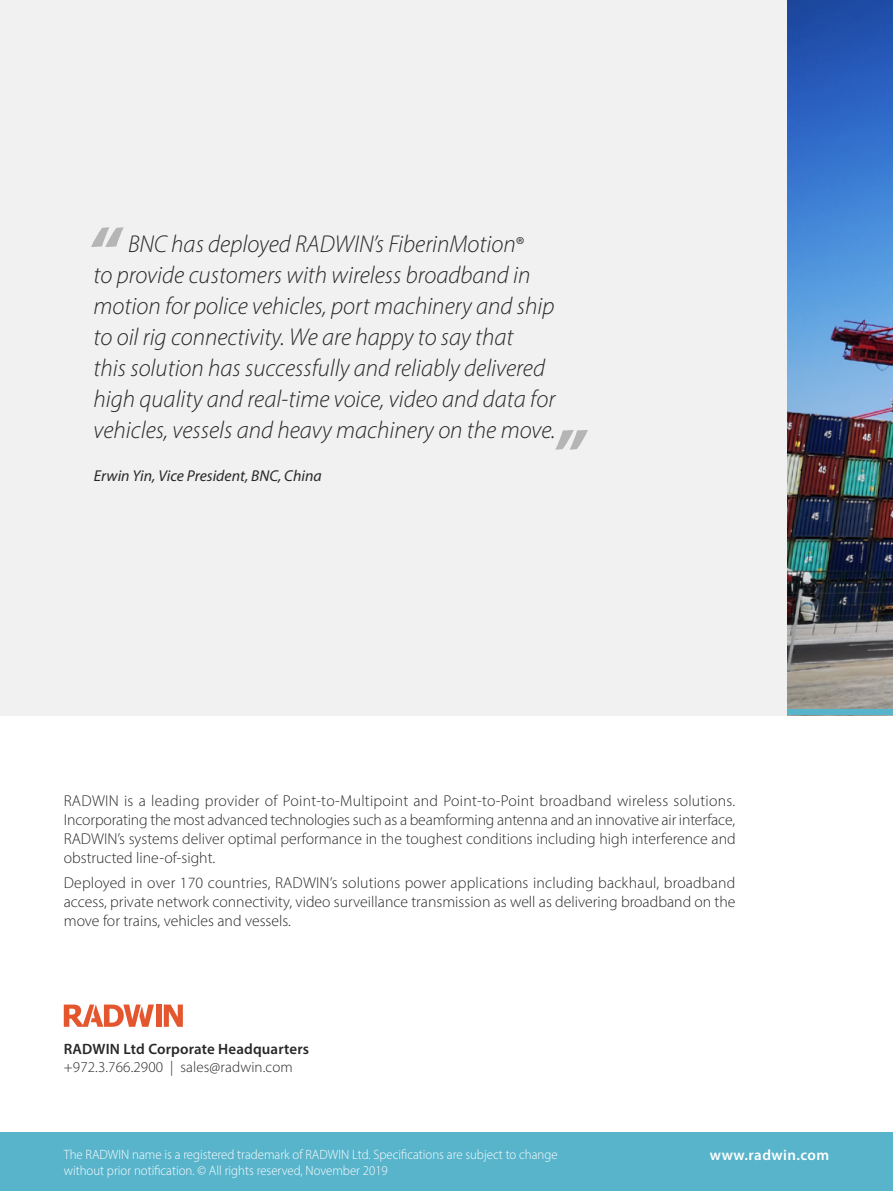
<style>
.page{position:relative;width:893px;height:1191px;background:#fff}
.page>*{position:absolute;margin:0;border:0;box-sizing:border-box;transform-origin:0 0}
.t1{font:italic 900 67.5px "Myriad Pro";color:#292829}
.t2{font:italic 300 24.45px/30.9px "Myriad Pro";color:#292829}
.t3{font:300 15.75px/18.9px "Myriad Pro";color:#292829;text-align:justify}
.t4{font:italic 15.75px "Myriad Pro";color:#292829}
.t5{font:300 15px "Myriad Pro";letter-spacing:.01em;color:#292829}
.t6{font:600 15px "Myriad Pro";letter-spacing:.01em;color:#292829}
.t7{font:600 15px "Myriad Pro";letter-spacing:.03em;color:#fff}
.t8{font:300 13.5px "Myriad Pro";color:#fff;scale:.95 1}
.s1{font-size:21.9px}
</style>
<div class="page">
<div style="left:0;top:0;width:893px;height:715px;background:#f1f1f2"></div>
<img style="left:788px;top:0;width:105px;height:710px">
<div style="left:788px;top:710px;width:105px;height:5px;background:#58b4cb"></div>
<div style="left:156px;top:1004px;width:5px;height:22px;background:#e4562e"></div>
<svg style="left:164px;top:1004px;width:19px;height:22px"></svg>
<svg style="left:64px;top:1004px;width:90px;height:22px"></svg>
<div style="left:0;top:1132px;width:893px;height:59px;background:#58b4cb"></div>
<h1 class="t1" style="left:87px;top:206px;width:34px">“</h1>
<p class="t2" style="left:94px;top:228px;width:463px;text-indent:34px">BNC has deployed RADWIN’s FiberinMotion<span class="s1">®<br></span>to provide customers with wireless broadband in motion for police vehicles, port machinery and ship to oil rig connectivity. We are happy to say that<br>this solution has successfully and reliably delivered high quality and real-time voice, video and data for vehicles, vessels and heavy machinery on the move.</p>
<h1 class="t1" style="left:592px;top:471px;width:34px;rotate:-180deg">“</h1>
<p class="t4" style="left:94px;top:466px;width:229px">Erwin Yin, Vice President, BNC, China</p>
<p class="t3" style="left:64px;top:791px;width:673px">RADWIN is a leading provider of Point-to-Multipoint and Point-to-Point broadband wireless solutions.<br>Incorporating the most advanced technologies such as a beamforming antenna and an innovative air interface, RADWIN’s systems deliver optimal performance in the toughest conditions including high interference and obstructed line-of-sight.</p>
<p class="t3" style="left:64px;top:873px;width:673px">Deployed in over 170 countries, RADWIN’s solutions power applications including backhaul, broadband access, private network connectivity, video surveillance transmission as well as delivering broadband on the move for trains, vehicles and vessels.</p>
<p class="t6" style="left:64px;top:1039px;width:247px">RADWIN Ltd Corporate Headquarters</p>
<p class="t5" style="left:64px;top:1058px;width:231px">+972.3.766.2900 | sales@radwin.com</p>
<p class="t8" style="left:64px;top:1146px;width:521px">The RADWIN name is a registered trademark of RADWIN Ltd. Specifications are subject to change</p>
<p class="t7" style="left:710px;top:1145px;width:121px">www.radwin.com</p>
<p class="t8" style="left:64px;top:1162px;width:343px">without prior notification. © All rights reserved, November 2019</p>
</div>
